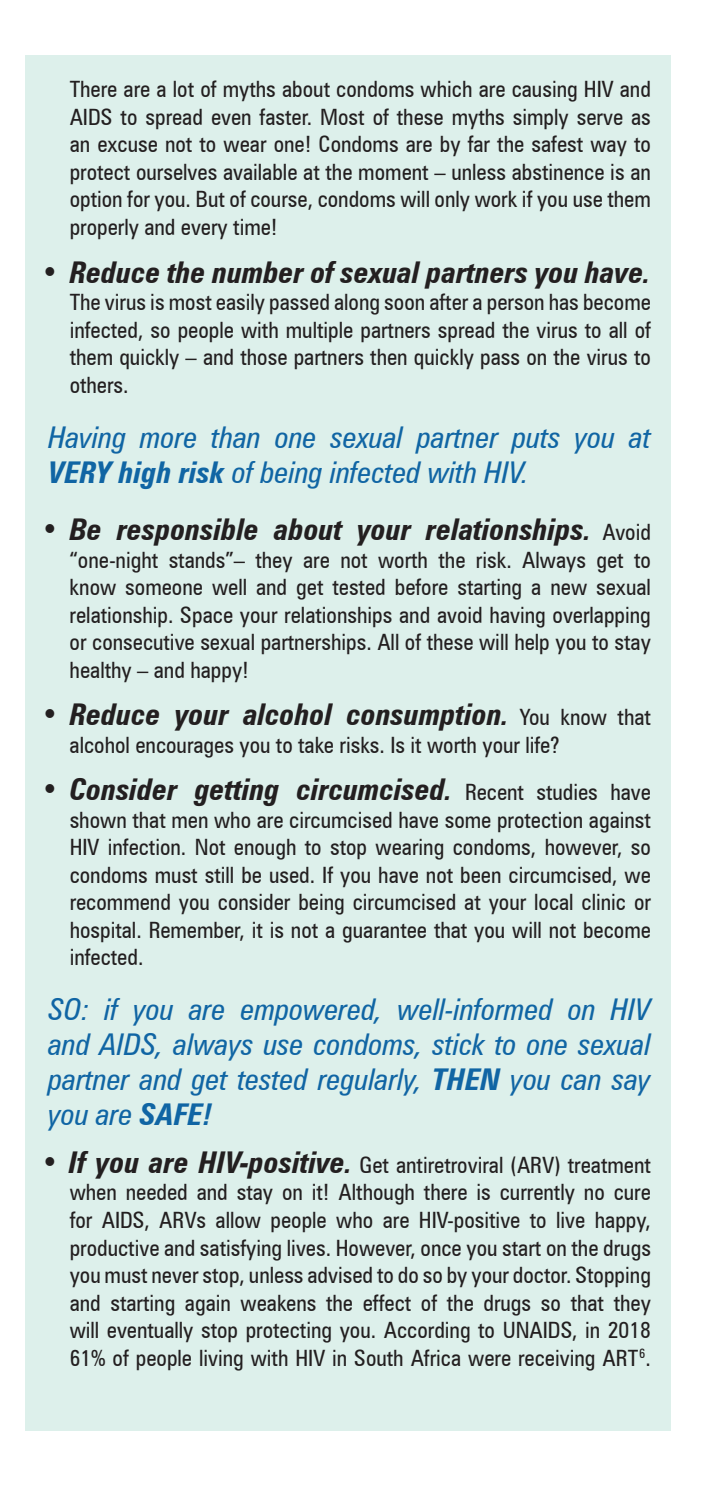
<style>
.page{position:relative;width:702px;height:1489px;background:#fff}
.page>*{position:absolute;margin:0;border:0;box-sizing:border-box;transform-origin:0 0}
.t1{font:italic condensed 30px/35px "Zurich BT";color:#1065a4}
.t2{font:italic 700 condensed 30px "Zurich BT";color:#231f20}
.t3{font:condensed 22.5px/27.5px "Zurich BT";color:#231f20;text-align:justify}
.s1{font-weight:700}
.s2{font-weight:400;font-style:normal;font-size:22.5px}
.s3{font-weight:700;font-style:italic;font-size:30px}
</style>
<div class="page">
<div style="left:25px;top:55px;width:645px;height:1375px;background:#ddf0eb"></div>
<p class="t3" style="left:70px;top:75px;width:582px">There are a lot of myths about condoms which are causing HIV and AIDS to spread even faster. Most of these myths simply serve as an excuse not to wear one! Condoms are by far the safest way to protect ourselves available at the moment – unless abstinence is an option for you. But of course, condoms will only work if you use them properly and every time!</p>
<h1 class="t2" style="left:41px;top:253px;width:611px">• Reduce the number of sexual partners you have.</h1>
<p class="t3" style="left:70px;top:288px;width:582px">The virus is most easily passed along soon after a person has become infected, so people with multiple partners spread the virus to all of them quickly – and those partners then quickly pass on the virus to others.</p>
<h1 class="t1" style="left:48px;top:419px;width:604px">Having more than one sexual partner puts you at<br><span class="s1">VERY high risk</span> of being infected with HIV.</h1>
<h1 class="t2" style="left:41px;top:511px;width:611px">• Be responsible about your relationships. <span class="s2">Avoid</span></h1>
<p class="t3" style="left:70px;top:545px;width:582px">“one-night stands”– they are not worth the risk. Always get to know someone well and get tested before starting a new sexual relationship. Space your relationships and avoid having overlapping or consecutive sexual partnerships. All of these will help you to stay healthy – and happy!</p>
<h1 class="t2" style="left:41px;top:696px;width:611px">• Reduce your alcohol consumption. <span class="s2">You know that</span></h1>
<p class="t3" style="left:70px;top:730px;width:491px">alcohol encourages you to take risks. Is it worth your life?</p>
<h1 class="t2" style="left:41px;top:771px;width:611px">• Consider getting circumcised. <span class="s2">Recent studies have</span></h1>
<p class="t3" style="left:70px;top:805px;width:582px">shown that men who are circumcised have some protection against HIV infection. Not enough to stop wearing condoms, however, so condoms must still be used. If you have not been circumcised, we recommend you consider being circumcised at your local clinic or hospital. Remember, it is not a guarantee that you will not become infected.</p>
<h1 class="t1" style="left:48px;top:991px;width:604px;text-align:justify">SO: if you are empowered, well-informed on HIV and AIDS, always use condoms, stick to one sexual partner and get tested regularly, <span class="s1">THEN</span> you can say you are <span class="s1">SAFE!</span></h1>
<p class="t3" style="left:70px;top:1150px;width:582px;text-indent:-28px"><span class="s3">• If you are HIV-positive.</span> Get antiretroviral (ARV) treatment when needed and stay on it! Although there is currently no cure for AIDS, ARVs allow people who are HIV-positive to live happy, productive and satisfying lives. However, once you start on the drugs you must never stop, unless advised to do so by your doctor. Stopping and starting again weakens the effect of the drugs so that they will eventually stop protecting you. According to UNAIDS, in 2018<br>61% of people living with HIV in South Africa were receiving ART<sup>6</sup>.</p>
</div>
